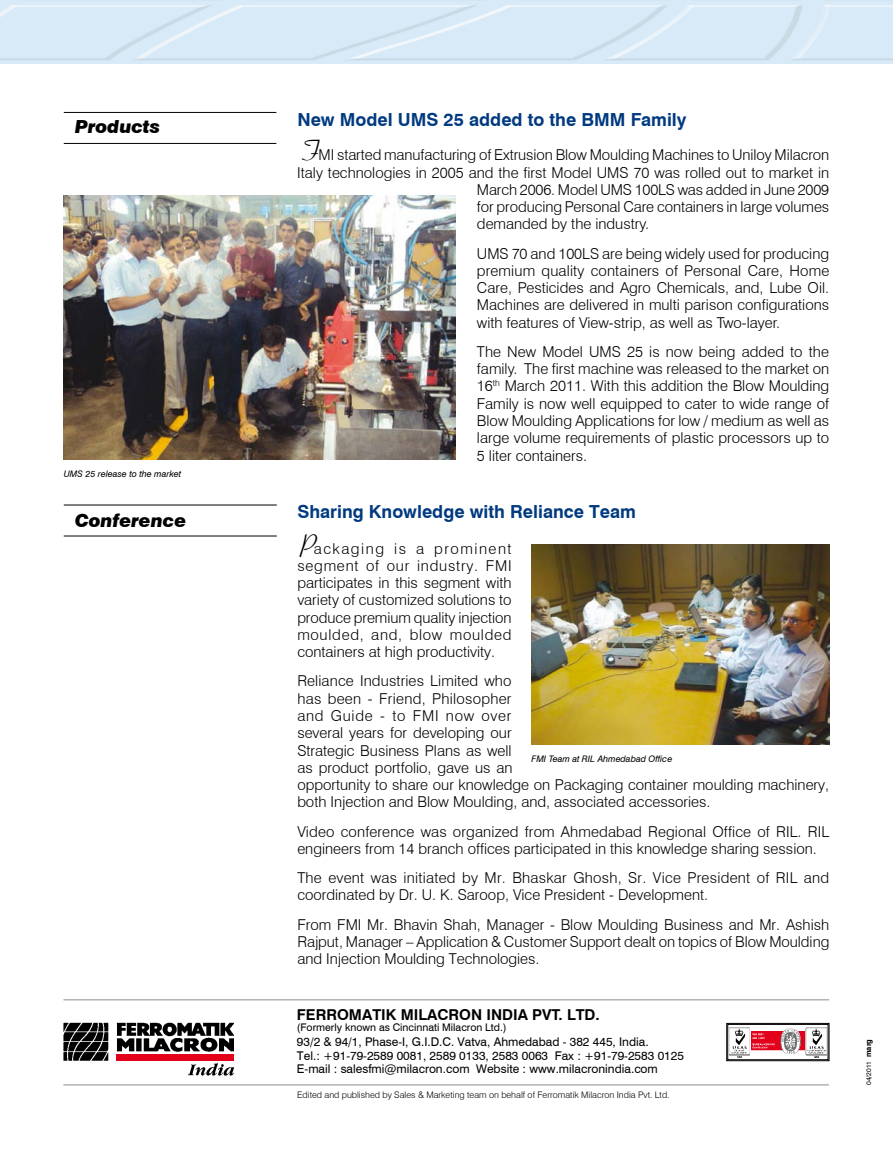
<style>
.page{position:relative;width:893px;height:1149px;background:#fff}
.page>*{position:absolute;margin:0;border:0;box-sizing:border-box;transform-origin:0 0}
.t1{font:700 18px "Swiss 721 BT";color:#003a80}
.t2{font:italic 900 18px "Swiss 721 BT";color:#000}
.t3{font:300 15px/17.2px "Swiss 721 BT";color:#000;text-align:justify}
.t4{font:700 15px "Swiss 721 BT";color:#000}
.t5{font:12px/13.5px "Swiss 721 BT";color:#000}
.t6{font:10.5px "Swiss 721 BT";color:#000}
.t7{font:300 9px "Swiss 721 BT";color:#000}
.t8{font:italic 9px "Swiss 721 BT";color:#000}
.t9{font:6.75px "Swiss 721 BT";color:#000}
.s1{font-family:"Coronet";font-weight:400;font-size:27px}
.s2{font-weight:700;font-size:7.5px}
</style>
<div class="page">
<img style="left:64px;top:1022px;width:170px;height:53px">
<div style="left:117px;top:1054px;width:117px;height:6px;background:#e2001a"></div>
<hr style="left:63px;top:1083px;width:766px;height:2px;background:#b1b3b4">
<hr style="left:63px;top:998px;width:766px;height:2px;background:#b1b3b4">
<svg style="left:726px;top:1022px;width:104px;height:39px"></svg>
<div style="left:728px;top:1023px;width:100px;height:36px;border:1px solid #000"></div>
<img style="left:751px;top:1031px;width:54px;height:18px">
<img style="left:781px;top:1028px;width:19px;height:25px">
<img style="left:729px;top:1027px;width:21px;height:30px">
<img style="left:806px;top:1027px;width:20px;height:30px">
<img style="left:64px;top:196px;width:391px;height:263px">
<hr style="left:64px;top:112px;width:212px;height:1px;background:#000">
<hr style="left:64px;top:143px;width:212px;height:1px;background:#000">
<img style="left:531px;top:544px;width:298px;height:200px">
<hr style="left:64px;top:504px;width:213px;height:1px;background:#000">
<hr style="left:64px;top:535px;width:213px;height:1px;background:#000">
<p class="t2" style="left:75px;top:115px;width:87px">Products</p>
<p class="t8" style="left:64px;top:468px;width:119px">UMS 25 release to the market</p>
<p class="t2" style="left:75px;top:509px;width:113px">Conference</p>
<p class="t1" style="left:297px;top:108px;width:391px">New Model UMS 25 added to the BMM Family</p>
<p class="t3" style="left:297px;top:146px;width:533px"><span class="s1">F</span> MI started manufacturing of Extrusion Blow Moulding Machines to Uniloy Milacron</p>
<p class="t3" style="left:297px;top:163px;width:533px">Italy technologies in 2005 and the first Model UMS 70 was rolled out to market in</p>
<p class="t3" style="left:477px;top:181px;width:354px">March 2006. Model UMS 100LS was added in June 2009</p>
<p class="t3" style="left:477px;top:198px;width:354px">for producing Personal Care containers in large volumes</p>
<p class="t3" style="left:477px;top:215px;width:174px">demanded by the industry.</p>
<p class="t3" style="left:477px;top:244px;width:354px">UMS 70 and 100LS are being widely used for producing premium quality containers of Personal Care, Home Care, Pesticides and Agro Chemicals, and, Lube Oil.<br>Machines are delivered in multi parison configurations with features of View-strip, as well as Two-layer.</p>
<p class="t3" style="left:477px;top:343px;width:354px">The New Model UMS 25 is now being added to the family. The first machine was released to the market on 16<sup>th</sup> March 2011. With this addition the Blow Moulding Family is now well equipped to cater to wide range of Blow Moulding Applications for low / medium as well as large volume requirements of plastic processors up to 5 liter containers.</p>
<p class="t1" style="left:297px;top:501px;width:340px">Sharing Knowledge with Reliance Team</p>
<p class="t3" style="left:297px;top:539px;width:216px"><span class="s1">P</span>ackaging is a prominent segment of our industry. FMI participates in this segment with variety of customized solutions to produce premium quality injection moulded, and, blow moulded containers at high productivity.</p>
<p class="t3" style="left:297px;top:672px;width:533px;text-align:left">Reliance Industries Limited who<br>has been - Friend, Philosopher<br>and Guide - to FMI now over<br>several years for developing our<br>Strategic Business Plans as well<br>as product portfolio, gave us an<br>opportunity to share our knowledge on Packaging container moulding machinery, both Injection and Blow Moulding, and, associated accessories.</p>
<p class="t3" style="left:297px;top:822px;width:533px">Video conference was organized from Ahmedabad Regional Office of RIL. RIL engineers from 14 branch offices participated in this knowledge sharing session.</p>
<p class="t3" style="left:297px;top:868px;width:533px">The event was initiated by Mr. Bhaskar Ghosh, Sr. Vice President of RIL and coordinated by Dr. U. K. Saroop, Vice President - Development.</p>
<p class="t3" style="left:297px;top:915px;width:533px">From FMI Mr. Bhavin Shah, Manager - Blow Moulding Business and Mr. Ashish Rajput, Manager – Application &amp; Customer Support dealt on topics of Blow Moulding and Injection Moulding Technologies.</p>
<p class="t8" style="left:531px;top:753px;width:142px">FMI Team at RIL Ahmedabad Office</p>
<p class="t4" style="left:297px;top:1005px;width:304px">FERROMATIK MILACRON INDIA PVT. LTD.</p>
<p class="t6" style="left:297px;top:1020px;width:211px">(Formerly known as Cincinnati Milacron Ltd.)</p>
<p class="t5" style="left:297px;top:1034px;width:389px">93/2 &amp; 94/1, Phase-I, G.I.D.C. Vatva, Ahmedabad - 382 445, India.<br>Tel.: +91-79-2589 0081, 2589 0133, 2583 0063 Fax : +91-79-2583 0125<br>E-mail : salesfmi@milacron.com Website : www.milacronindia.com</p>
<p class="t7" style="left:297px;top:1088px;width:374px">Edited and published by Sales &amp; Marketing team on behalf of Ferromatik Milacron India Pvt. Ltd.</p>
<p class="t9" style="left:865px;top:1084px;width:48px;rotate:-90deg">04/2011 <span class="s2">marg</span></p>
</div>
